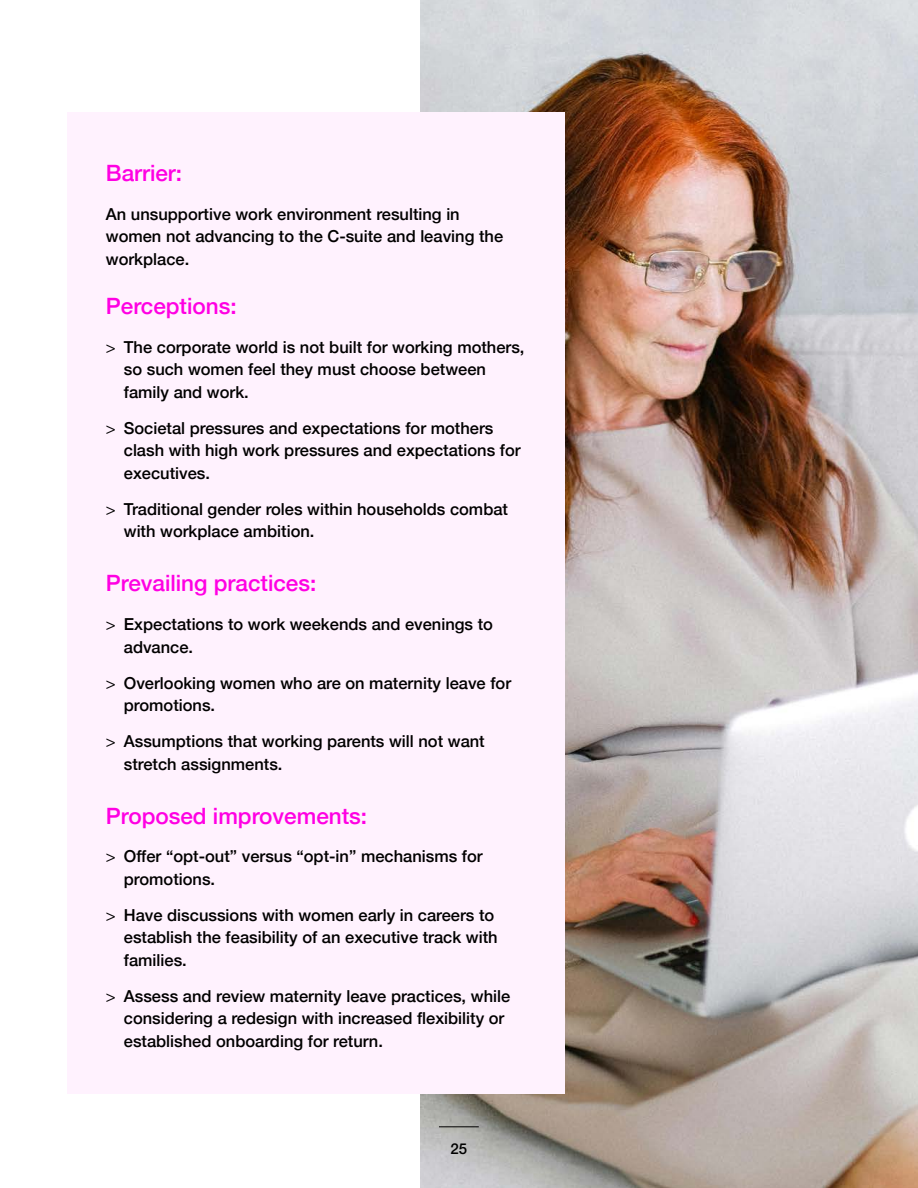
<style>
.page{position:relative;width:918px;height:1188px;background:#fff}
.page>*{position:absolute;margin:0;border:0;box-sizing:border-box;transform-origin:0 0}
.Paragraph{font:500 22.5px "Helvetica Neue";color:#ff00e3}
.Paragraph-2{font:500 16.5px/22.5px "Helvetica Neue";color:#000}
.Page_Numbers{font:500 15px "Helvetica Neue LT Pro";color:#000}
.s1{font-weight:400}
</style>
<div class="page">
<img style="left:420px;top:0;width:498px;height:1188px">
<hr style="left:439px;top:1127px;width:40px;height:1px;background:#000">
<div style="left:68px;top:112px;width:497px;height:982px;background:#fff2fe"></div>
<p class="Paragraph" style="left:106px;top:155px;width:78px">Barrier:</p>
<p class="Paragraph-2" style="left:106px;top:201px;width:399px">An unsupportive work environment resulting in women not advancing to the C-suite and leaving the workplace.</p>
<p class="Paragraph" style="left:106px;top:288px;width:132px">Perceptions:</p>
<p class="Paragraph-2" style="left:124px;top:334px;width:402px;text-indent:-18px"><span class="s1">&gt;</span> The corporate world is not built for working mothers, so such women feel they must choose between family and work.</p>
<p class="Paragraph-2" style="left:124px;top:415px;width:398px;text-indent:-18px"><span class="s1">&gt;</span> Societal pressures and expectations for mothers clash with high work pressures and expectations for executives.</p>
<p class="Paragraph-2" style="left:124px;top:496px;width:386px;text-indent:-18px"><span class="s1">&gt;</span> Traditional gender roles within households combat with workplace ambition.</p>
<p class="Paragraph" style="left:106px;top:565px;width:212px">Prevailing practices:</p>
<p class="Paragraph-2" style="left:124px;top:612px;width:371px;text-indent:-18px"><span class="s1">&gt;</span> Expectations to work weekends and evenings to advance.</p>
<p class="Paragraph-2" style="left:124px;top:670px;width:389px;text-indent:-18px"><span class="s1">&gt;</span> Overlooking women who are on maternity leave for promotions.</p>
<p class="Paragraph-2" style="left:124px;top:729px;width:362px;text-indent:-18px"><span class="s1">&gt;</span> Assumptions that working parents will not want stretch assignments.</p>
<p class="Paragraph" style="left:106px;top:797px;width:263px">Proposed improvements:</p>
<p class="Paragraph-2" style="left:124px;top:844px;width:360px;text-indent:-18px"><span class="s1">&gt;</span> Offer “opt-out” versus “opt-in” mechanisms for promotions.</p>
<p class="Paragraph-2" style="left:124px;top:902px;width:375px;text-indent:-18px"><span class="s1">&gt;</span> Have discussions with women early in careers to establish the feasibility of an executive track with families.</p>
<p class="Paragraph-2" style="left:124px;top:983px;width:388px;text-indent:-18px"><span class="s1">&gt;</span> Assess and review maternity leave practices, while considering a redesign with increased flexibility or established onboarding for return.</p>
<p class="Page_Numbers" style="left:451px;top:1140px;width:18px">25</p>
</div>
